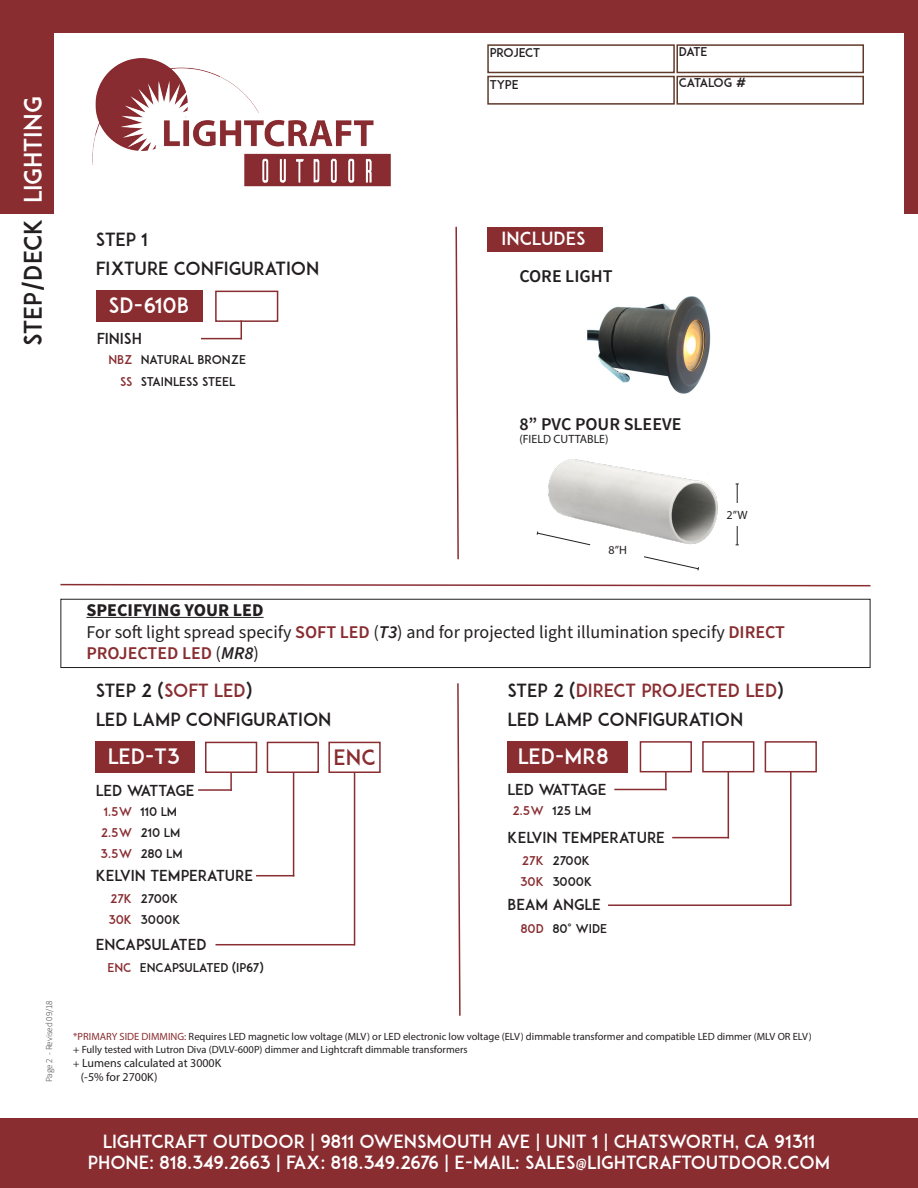
<style>
.page{position:relative;width:918px;height:1188px;background:#fff}
.page>*{position:absolute;margin:0;border:0;box-sizing:border-box;transform-origin:0 0}
.t1{font:24px "ADAM.CGPRO";color:#231f20}
.t2{font:24px "ADAM.CGPRO";color:#fff}
.t3{font:21px "ADAM.CGPRO";color:#fff}
.t4{font:21px "ADAM.CGPRO";color:#892d31}
.t5{font:18px "ADAM.CGPRO";color:#fff}
.t6{font:18px "Source Sans Pro";color:#231f20}
.t7{font:18px "ADAM.CGPRO";color:#231f20}
.t8{font:18px "ADAM.CGPRO";color:#892d31}
.t9{font:600 18px "Source Sans Pro";color:#231f20}
.t10{font:700 18px "Source Sans Pro";color:#231f20}
.t11{font:600 18px "Source Sans Pro";color:#892d31}
.t12{font:15px "ADAM.CGPRO";color:#231f20}
.t13{font:15px "ADAM.CGPRO";letter-spacing:-.035em;color:#231f20}
.t14{font:12px "ADAM.CGPRO";color:#231f20}
.t15{font:12px "Myriad Pro";color:#231f20}
.t16{font:12px "ADAM.CGPRO";color:#892d31}
.t17{font:12px "ADAM.CGPRO";letter-spacing:-.025em;color:#231f20}
.t18{font:10.5px "Myriad Pro";color:#231f20}
.t19{font:300 9px "Source Sans Pro";color:#231f20}
.s1{font-weight:600;color:#892d31}
.s2{font-weight:600;font-style:italic}
.s3{font-weight:400;color:#231f20}
.s4{font-style:italic;color:#231f20}
.s5{color:#892d31}
.s6{color:#231f20}
.s7{color:#8a2d30}
.s8{font-size:10.5px}
</style>
<div class="page">
<div style="left:487px;top:44px;width:188px;height:29px;border:2px solid #613a2b"></div>
<div style="left:487px;top:76px;width:188px;height:29px;border:2px solid #613a2b"></div>
<div style="left:676px;top:44px;width:188px;height:29px;border:2px solid #613a2b"></div>
<div style="left:676px;top:76px;width:188px;height:29px;border:2px solid #613a2b"></div>
<div style="left:0;top:1119px;width:918px;height:69px;background:#892d31"></div>
<div style="left:0;top:0;width:918px;height:32px;background:#892d31"></div>
<div style="left:0;top:0;width:54px;height:214px;background:#892d31"></div>
<img style="left:92px;top:58px;width:299px;height:129px">
<div style="left:904px;top:0;width:14px;height:214px;background:#892d31"></div>
<div style="left:96px;top:291px;width:106px;height:31px;background:#892d31"></div>
<div style="left:215px;top:291px;width:63px;height:31px;border:2px solid #892d31"></div>
<svg style="left:241px;top:320px;width:1px;height:18px"></svg>
<hr style="left:201px;top:338px;width:41px;height:1px;background:#892d31">
<div style="left:96px;top:742px;width:99px;height:31px;background:#892d31"></div>
<div style="left:205px;top:742px;width:52px;height:31px;border:2px solid #892d31"></div>
<div style="left:267px;top:742px;width:52px;height:31px;border:2px solid #892d31"></div>
<svg style="left:230px;top:773px;width:2px;height:16px"></svg>
<hr style="left:198px;top:789px;width:34px;height:2px;background:#892d31">
<hr style="left:293px;top:773px;width:1px;height:103px;background:#892d31">
<hr style="left:256px;top:875px;width:38px;height:1px;background:#892d31">
<div style="left:328px;top:742px;width:53px;height:31px;border:2px solid #892d31"></div>
<hr style="left:354px;top:772px;width:1px;height:174px;background:#892d31">
<hr style="left:216px;top:944px;width:139px;height:1px;background:#892d31">
<div style="left:640px;top:741px;width:52px;height:31px;border:2px solid #892d31"></div>
<div style="left:508px;top:741px;width:120px;height:31px;background:#892d31"></div>
<svg style="left:665px;top:772px;width:2px;height:17px"></svg>
<hr style="left:614px;top:789px;width:53px;height:1px;background:#892d31">
<div style="left:702px;top:741px;width:52px;height:31px;border:2px solid #892d31"></div>
<hr style="left:728px;top:772px;width:1px;height:66px;background:#892d31">
<hr style="left:672px;top:837px;width:57px;height:1px;background:#892d31">
<div style="left:765px;top:741px;width:52px;height:31px;border:2px solid #892d31"></div>
<hr style="left:790px;top:772px;width:2px;height:133px;background:#892d31">
<hr style="left:608px;top:904px;width:184px;height:2px;background:#892d31">
<svg style="left:60px;top:583px;width:811px;height:4px"></svg>
<svg style="left:457px;top:683px;width:4px;height:333px"></svg>
<img style="left:587px;top:296px;width:124px;height:98px">
<hr style="left:86px;top:617px;width:178px;height:1px;background:#231f20">
<div style="left:487px;top:227px;width:116px;height:24px;background:#892d31"></div>
<svg style="left:455px;top:226px;width:4px;height:334px"></svg>
<img style="left:548px;top:459px;width:170px;height:84px">
<hr style="left:737px;top:484px;width:1px;height:61px;background:#231f20">
<svg style="left:536px;top:531px;width:163px;height:40px"></svg>
<div style="left:601px;top:545px;width:34px;height:12px;background:#fff"></div>
<div style="left:731px;top:503px;width:13px;height:23px;background:#fff"></div>
<div style="left:60px;top:599px;width:810px;height:69px;border:1px solid #231f20"></div>
<p class="t2" style="left:18px;top:203px;width:109px;rotate:-90deg">LIGHTING</p>
<p class="t1" style="left:18px;top:346px;width:129px;rotate:-90deg">STEP/DECK</p>
<p class="t7" style="left:96px;top:228px;width:53px">STEP 1</p>
<p class="t7" style="left:96px;top:257px;width:225px">FIXTURE CONFIGURATION</p>
<p class="t3" style="left:109px;top:292px;width:82px">SD-610B</p>
<p class="t12" style="left:97px;top:330px;width:47px">FINISH</p>
<p class="t16" style="left:108px;top:353px;width:25px">NBZ</p>
<p class="t14" style="left:141px;top:353px;width:107px">NATURAL BRONZE</p>
<p class="t16" style="left:120px;top:374px;width:14px">SS</p>
<p class="t14" style="left:141px;top:374px;width:96px">STAINLESS STEEL</p>
<p class="t14" style="left:490px;top:46px;width:52px">PROJECT</p>
<p class="t14" style="left:490px;top:78px;width:30px">TYPE</p>
<p class="t5" style="left:502px;top:227px;width:86px">INCLUDES</p>
<p class="t9" style="left:519px;top:264px;width:95px">CORE LIGHT</p>
<p class="t14" style="left:679px;top:44px;width:30px">DATE</p>
<p class="t17" style="left:679px;top:75px;width:69px">CATALOG #</p>
<p class="t9" style="left:519px;top:412px;width:164px">8” PVC POUR SLEEVE</p>
<p class="t15" style="left:519px;top:432px;width:91px">(FIELD CUTTABLE)</p>
<p class="t15" style="left:609px;top:542px;width:20px">8”H</p>
<p class="t15" style="left:727px;top:507px;width:23px">2”W</p>
<p class="t19" style="left:43px;top:1082px;width:83px;rotate:-90deg">Page 2 - Revised 09/18</p>
<p class="t10" style="left:86px;top:598px;width:179px">SPECIFYING YOUR LED</p>
<p class="t6" style="left:86px;top:620px;width:700px">For soft light spread specify <span class="s1">SOFT LED</span> (<span class="s2">T3</span>) and for projected light illumination specify <span class="s1">DIRECT</span></p>
<p class="t11" style="left:86px;top:641px;width:174px">PROJECTED LED <span class="s3">(</span><span class="s4">MR8</span><span class="s3">)</span></p>
<p class="t7" style="left:96px;top:680px;width:158px">STEP 2 (<span class="s5">SOFT LED</span>)</p>
<p class="t7" style="left:96px;top:709px;width:237px">LED LAMP CONFIGURATION</p>
<p class="t8" style="left:508px;top:679px;width:277px"><span class="s6">STEP 2 (</span>DIRECT PROJECTED LED<span class="s6">)</span></p>
<p class="t7" style="left:508px;top:708px;width:237px">LED LAMP CONFIGURATION</p>
<p class="t3" style="left:108px;top:744px;width:74px">LED-T3</p>
<p class="t13" style="left:96px;top:781px;width:100px">LED WATTAGE</p>
<p class="t16" style="left:104px;top:804px;width:30px">1.5W</p>
<p class="t16" style="left:101px;top:825px;width:33px">2.5W</p>
<p class="t16" style="left:101px;top:846px;width:33px">3.5W</p>
<p class="t14" style="left:141px;top:804px;width:38px">110 LM</p>
<p class="t14" style="left:141px;top:825px;width:41px">210 LM</p>
<p class="t14" style="left:141px;top:846px;width:44px">280 LM</p>
<p class="t12" style="left:96px;top:866px;width:159px">KELVIN TEMPERATURE</p>
<p class="t16" style="left:110px;top:891px;width:24px">27K</p>
<p class="t16" style="left:109px;top:912px;width:25px">30K</p>
<p class="t14" style="left:141px;top:891px;width:39px">2700K</p>
<p class="t14" style="left:141px;top:912px;width:41px">3000K</p>
<p class="t12" style="left:96px;top:935px;width:112px">ENCAPSULATED</p>
<p class="t16" style="left:107px;top:960px;width:25px">ENC</p>
<p class="t14" style="left:140px;top:960px;width:125px">ENCAPSULATED (IP67)</p>
<p class="t4" style="left:334px;top:745px;width:43px">ENC</p>
<p class="t3" style="left:518px;top:743px;width:93px">LED-MR8</p>
<p class="t13" style="left:508px;top:780px;width:100px">LED WATTAGE</p>
<p class="t16" style="left:513px;top:803px;width:33px">2.5W</p>
<p class="t14" style="left:552px;top:803px;width:41px">125 LM</p>
<p class="t12" style="left:508px;top:828px;width:159px">KELVIN TEMPERATURE</p>
<p class="t16" style="left:522px;top:853px;width:24px">27K</p>
<p class="t16" style="left:520px;top:874px;width:25px">30K</p>
<p class="t14" style="left:552px;top:853px;width:39px">2700K</p>
<p class="t14" style="left:552px;top:874px;width:41px">3000K</p>
<p class="t12" style="left:508px;top:896px;width:95px">BEAM ANGLE</p>
<p class="t16" style="left:521px;top:921px;width:25px">80D</p>
<p class="t14" style="left:552px;top:921px;width:56px">80° WIDE</p>
<p class="t18" style="left:73px;top:1030px;width:740px"><span class="s7">*PRIMARY SIDE DIMMING:</span> Requires LED magnetic low voltage (MLV) or LED electronic low voltage (ELV) dimmable transformer and compatible LED dimmer (MLV OR ELV)</p>
<p class="t18" style="left:73px;top:1043px;width:396px">+ Fully tested with Lutron Diva (DVLV-600P) dimmer and Lightcraft dimmable transformers</p>
<p class="t15" style="left:73px;top:1055px;width:150px"><span class="s8">+</span> Lumens calculated at 3000K</p>
<p class="t15" style="left:81px;top:1070px;width:78px">(-5% for 2700K)</p>
<p class="t5" style="left:103px;top:1130px;width:714px">LIGHTCRAFT OUTDOOR | 9811 OWENSMOUTH AVE | UNIT 1 | CHATSWORTH, CA 91311</p>
<p class="t5" style="left:88px;top:1152px;width:744px">PHONE: 818.349.2663 | FAX: 818.349.2676 | E-MAIL: SALES@LIGHTCRAFTOUTDOOR.COM</p>
</div>
